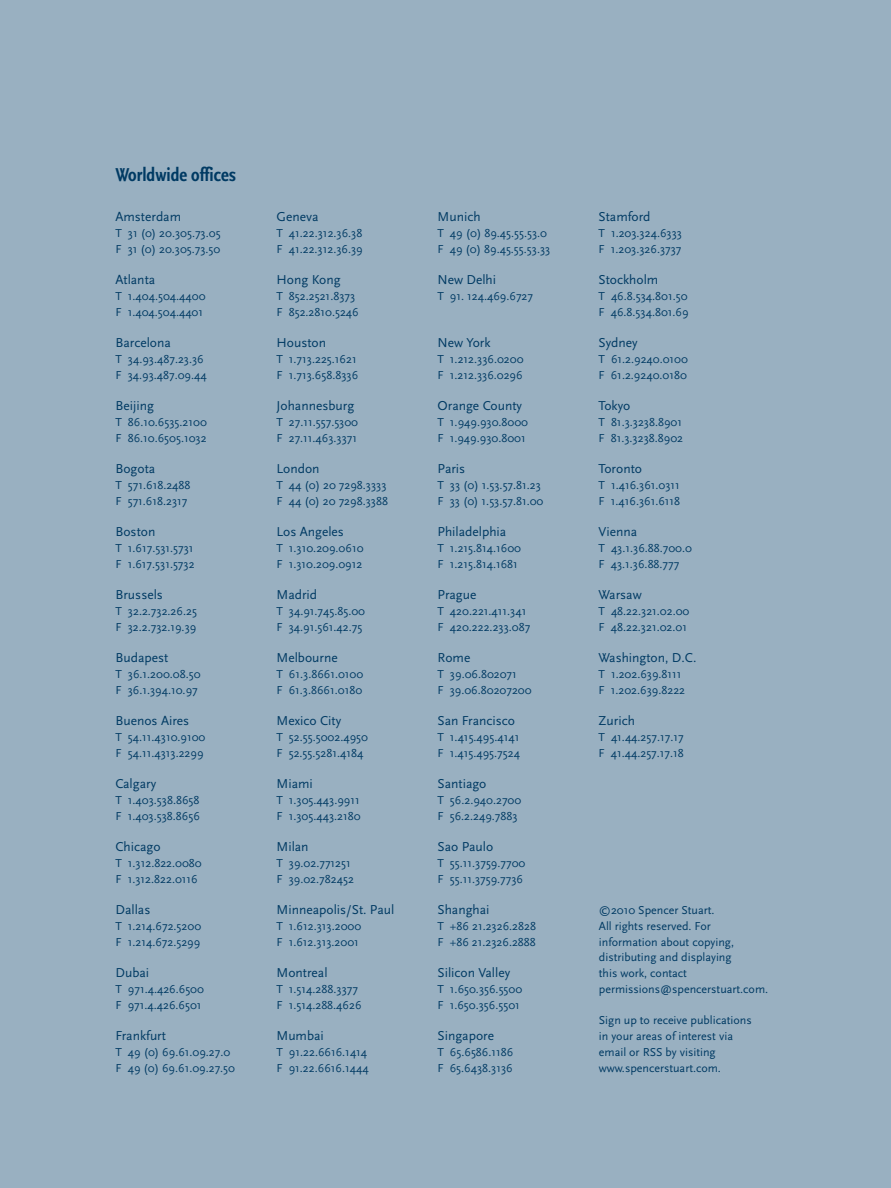
<style>
.page{position:relative;width:891px;height:1188px;background:#99b0c1}
.page>*{position:absolute;margin:0;border:0;box-sizing:border-box;transform-origin:0 0}
.t1{font:700 condensed 19.5px "Scala Sans Pro";color:#003a63}
.t2{font:13.5px "Scala Sans Pro";color:#003a63}
.t3{font:12px/15.8px "Scala Sans Pro";color:#003a63}
</style>
<div class="page">
<h1 class="t1" style="left:115px;top:163px;width:122px">Worldwide offices</h1>
<p class="t2" style="left:115px;top:209px;width:67px">Amsterdam</p>
<p class="t3" style="left:115px;top:225px;width:107px">T 31 (0) 20.305.73.05<br>F 31 (0) 20.305.73.50</p>
<p class="t2" style="left:115px;top:272px;width:41px">Atlanta</p>
<p class="t3" style="left:115px;top:288px;width:92px">T 1.404.504.4400<br>F 1.404.504.4401</p>
<p class="t2" style="left:115px;top:335px;width:57px">Barcelona</p>
<p class="t3" style="left:115px;top:351px;width:92px">T 34.93.487.23.36<br>F 34.93.487.09.44</p>
<p class="t2" style="left:115px;top:398px;width:40px">Beijing</p>
<p class="t3" style="left:115px;top:414px;width:93px">T 86.10.6535.2100<br>F 86.10.6505.1032</p>
<p class="t2" style="left:115px;top:461px;width:41px">Bogota</p>
<p class="t3" style="left:115px;top:477px;width:77px">T 571.618.2488<br>F 571.618.2317</p>
<p class="t2" style="left:115px;top:524px;width:41px">Boston</p>
<p class="t3" style="left:115px;top:540px;width:81px">T 1.617.531.5731<br>F 1.617.531.5732</p>
<p class="t2" style="left:115px;top:587px;width:49px">Brussels</p>
<p class="t3" style="left:115px;top:603px;width:83px">T 32.2.732.26.25<br>F 32.2.732.19.39</p>
<p class="t2" style="left:115px;top:650px;width:54px">Budapest</p>
<p class="t3" style="left:115px;top:666px;width:87px">T 36.1.200.08.50<br>F 36.1.394.10.97</p>
<p class="t2" style="left:115px;top:713px;width:75px">Buenos Aires</p>
<p class="t3" style="left:115px;top:729px;width:92px">T 54.11.4310.9100<br>F 54.11.4313.2299</p>
<p class="t2" style="left:115px;top:776px;width:42px">Calgary</p>
<p class="t3" style="left:115px;top:792px;width:86px">T 1.403.538.8658<br>F 1.403.538.8656</p>
<p class="t2" style="left:115px;top:839px;width:47px">Chicago</p>
<p class="t3" style="left:115px;top:855px;width:88px">T 1.312.822.0080<br>F 1.312.822.0116</p>
<p class="t2" style="left:115px;top:902px;width:36px">Dallas</p>
<p class="t3" style="left:115px;top:918px;width:87px">T 1.214.672.5200<br>F 1.214.672.5299</p>
<p class="t2" style="left:115px;top:965px;width:35px">Dubai</p>
<p class="t3" style="left:115px;top:981px;width:90px">T 971.4.426.6500<br>F 971.4.426.6501</p>
<p class="t2" style="left:115px;top:1028px;width:52px">Frankfurt</p>
<p class="t3" style="left:115px;top:1044px;width:121px">T 49 (0) 69.61.09.27.0<br>F 49 (0) 69.61.09.27.50</p>
<p class="t2" style="left:276px;top:209px;width:44px">Geneva</p>
<p class="t3" style="left:276px;top:225px;width:88px">T 41.22.312.36.38<br>F 41.22.312.36.39</p>
<p class="t2" style="left:276px;top:272px;width:66px">Hong Kong</p>
<p class="t3" style="left:276px;top:288px;width:84px">T 852.2521.8373<br>F 852.2810.5246</p>
<p class="t2" style="left:276px;top:335px;width:51px">Houston</p>
<p class="t3" style="left:276px;top:351px;width:83px">T 1.713.225.1621<br>F 1.713.658.8336</p>
<p class="t2" style="left:276px;top:398px;width:79px">Johannesburg</p>
<p class="t3" style="left:276px;top:414px;width:83px">T 27.11.557.5300<br>F 27.11.463.3371</p>
<p class="t2" style="left:276px;top:461px;width:45px">London</p>
<p class="t3" style="left:276px;top:477px;width:113px">T 44 (0) 20 7298.3333<br>F 44 (0) 20 7298.3388</p>
<p class="t2" style="left:276px;top:524px;width:69px">Los Angeles</p>
<p class="t3" style="left:276px;top:540px;width:89px">T 1.310.209.0610<br>F 1.310.209.0912</p>
<p class="t2" style="left:276px;top:587px;width:42px">Madrid</p>
<p class="t3" style="left:276px;top:603px;width:90px">T 34.91.745.85.00<br>F 34.91.561.42.75</p>
<p class="t2" style="left:276px;top:650px;width:63px">Melbourne</p>
<p class="t3" style="left:276px;top:666px;width:88px">T 61.3.8661.0100<br>F 61.3.8661.0180</p>
<p class="t2" style="left:276px;top:713px;width:66px">Mexico City</p>
<p class="t3" style="left:276px;top:729px;width:93px">T 52.55.5002.4950<br>F 52.55.5281.4184</p>
<p class="t2" style="left:276px;top:776px;width:38px">Miami</p>
<p class="t3" style="left:276px;top:792px;width:86px">T 1.305.443.9911<br>F 1.305.443.2180</p>
<p class="t2" style="left:276px;top:839px;width:34px">Milan</p>
<p class="t3" style="left:276px;top:855px;width:79px">T 39.02.771251<br>F 39.02.782452</p>
<p class="t2" style="left:276px;top:902px;width:119px">Minneapolis/St. Paul</p>
<p class="t3" style="left:276px;top:918px;width:86px">T 1.612.313.2000<br>F 1.612.313.2001</p>
<p class="t2" style="left:276px;top:965px;width:53px">Montreal</p>
<p class="t3" style="left:276px;top:981px;width:87px">T 1.514.288.3377<br>F 1.514.288.4626</p>
<p class="t2" style="left:276px;top:1028px;width:49px">Mumbai</p>
<p class="t3" style="left:276px;top:1044px;width:93px">T 91.22.6616.1414<br>F 91.22.6616.1444</p>
<p class="t2" style="left:438px;top:209px;width:45px">Munich</p>
<p class="t3" style="left:438px;top:225px;width:114px">T 49 (0) 89.45.55.53.0<br>F 49 (0) 89.45.55.53.33</p>
<p class="t2" style="left:438px;top:272px;width:60px">New Delhi</p>
<p class="t3" style="left:438px;top:288px;width:97px">T 91. 124.469.6727</p>
<p class="t2" style="left:438px;top:335px;width:55px">New York</p>
<p class="t3" style="left:438px;top:351px;width:88px">T 1.212.336.0200<br>F 1.212.336.0296</p>
<p class="t2" style="left:438px;top:398px;width:86px">Orange County</p>
<p class="t3" style="left:438px;top:414px;width:92px">T 1.949.930.8000<br>F 1.949.930.8001</p>
<p class="t2" style="left:438px;top:461px;width:29px">Paris</p>
<p class="t3" style="left:438px;top:477px;width:107px">T 33 (0) 1.53.57.81.23<br>F 33 (0) 1.53.57.81.00</p>
<p class="t2" style="left:438px;top:524px;width:70px">Philadelphia</p>
<p class="t3" style="left:438px;top:540px;width:85px">T 1.215.814.1600<br>F 1.215.814.1681</p>
<p class="t2" style="left:438px;top:587px;width:40px">Prague</p>
<p class="t3" style="left:438px;top:603px;width:94px">T 420.221.411.341<br>F 420.222.233.087</p>
<p class="t2" style="left:438px;top:650px;width:34px">Rome</p>
<p class="t3" style="left:438px;top:666px;width:96px">T 39.06.802071<br>F 39.06.80207200</p>
<p class="t2" style="left:438px;top:713px;width:79px">San Francisco</p>
<p class="t3" style="left:438px;top:729px;width:83px">T 1.415.495.4141<br>F 1.415.495.7524</p>
<p class="t2" style="left:438px;top:776px;width:50px">Santiago</p>
<p class="t3" style="left:438px;top:792px;width:85px">T 56.2.940.2700<br>F 56.2.249.7883</p>
<p class="t2" style="left:438px;top:839px;width:57px">Sao Paulo</p>
<p class="t3" style="left:438px;top:855px;width:89px">T 55.11.3759.7700<br>F 55.11.3759.7736</p>
<p class="t2" style="left:438px;top:902px;width:54px">Shanghai</p>
<p class="t3" style="left:438px;top:918px;width:100px">T +86 21.2326.2828<br>F +86 21.2326.2888</p>
<p class="t2" style="left:438px;top:965px;width:74px">Silicon Valley</p>
<p class="t3" style="left:438px;top:981px;width:86px">T 1.650.356.5500<br>F 1.650.356.5501</p>
<p class="t2" style="left:438px;top:1028px;width:58px">Singapore</p>
<p class="t3" style="left:438px;top:1044px;width:77px">T 65.6586.1186<br>F 65.6438.3136</p>
<p class="t2" style="left:599px;top:209px;width:54px">Stamford</p>
<p class="t3" style="left:599px;top:225px;width:85px">T 1.203.324.6333<br>F 1.203.326.3737</p>
<p class="t2" style="left:599px;top:272px;width:61px">Stockholm</p>
<p class="t3" style="left:599px;top:288px;width:92px">T 46.8.534.801.50<br>F 46.8.534.801.69</p>
<p class="t2" style="left:599px;top:335px;width:41px">Sydney</p>
<p class="t3" style="left:599px;top:351px;width:91px">T 61.2.9240.0100<br>F 61.2.9240.0180</p>
<p class="t2" style="left:599px;top:398px;width:33px">Tokyo</p>
<p class="t3" style="left:599px;top:414px;width:86px">T 81.3.3238.8901<br>F 81.3.3238.8902</p>
<p class="t2" style="left:599px;top:461px;width:45px">Toronto</p>
<p class="t3" style="left:599px;top:477px;width:83px">T 1.416.361.0311<br>F 1.416.361.6118</p>
<p class="t2" style="left:599px;top:524px;width:40px">Vienna</p>
<p class="t3" style="left:599px;top:540px;width:95px">T 43.1.36.88.700.0<br>F 43.1.36.88.777</p>
<p class="t2" style="left:599px;top:587px;width:45px">Warsaw</p>
<p class="t3" style="left:599px;top:603px;width:92px">T 48.22.321.02.00<br>F 48.22.321.02.01</p>
<p class="t2" style="left:599px;top:650px;width:99px">Washington, D.C.</p>
<p class="t3" style="left:599px;top:666px;width:88px">T 1.202.639.8111<br>F 1.202.639.8222</p>
<p class="t2" style="left:599px;top:713px;width:38px">Zurich</p>
<p class="t3" style="left:599px;top:729px;width:87px">T 41.44.257.17.17<br>F 41.44.257.17.18</p>
<p class="t3" style="left:599px;top:902px;width:171px">©2010 Spencer Stuart.<br>All rights reserved. For information about copying, distributing and displaying<br>this work, contact permissions@spencerstuart.com.</p>
<p class="t3" style="left:599px;top:1013px;width:154px">Sign up to receive publications in your areas of interest via email or RSS by visiting www.spencerstuart.com.</p>
</div>
